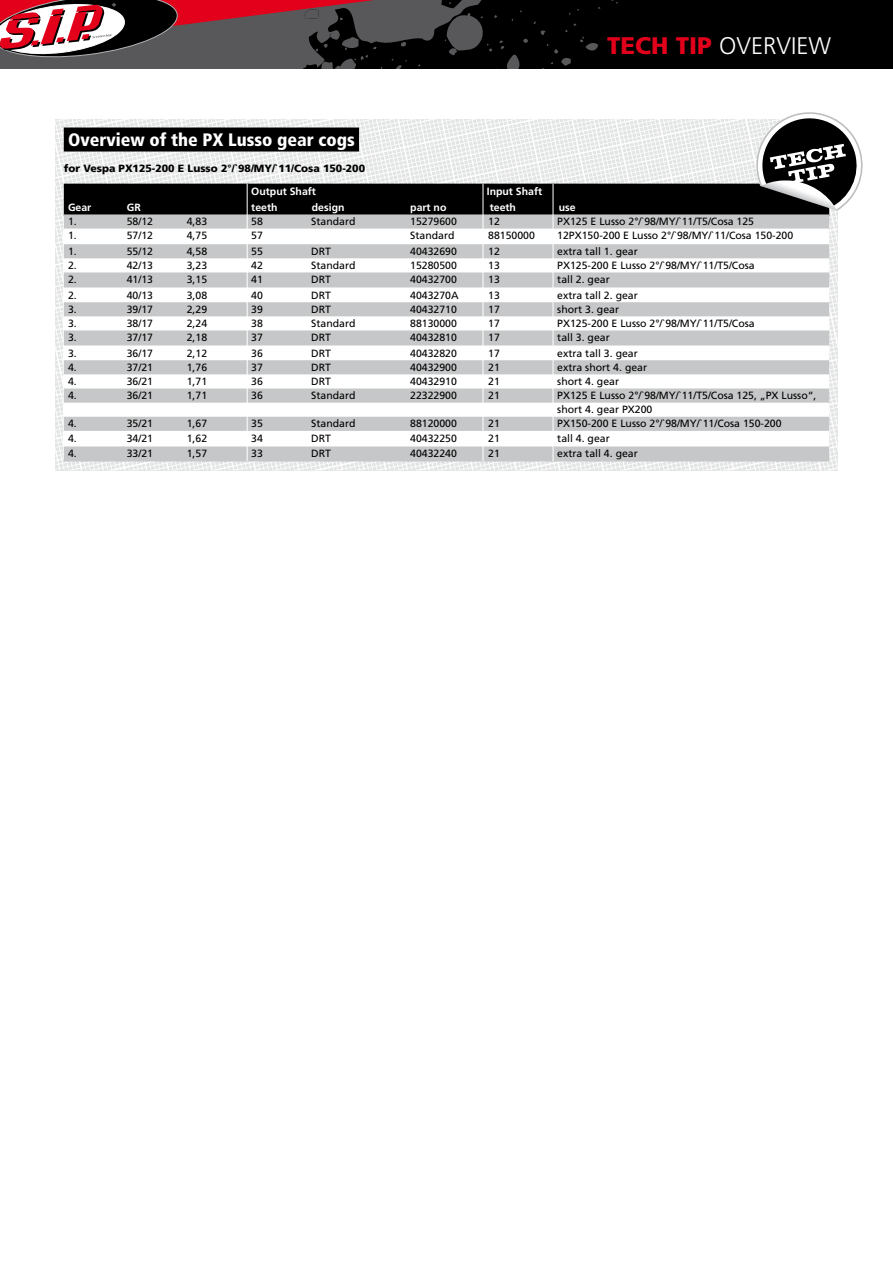
<style>
.page{position:relative;width:893px;height:1263px;background:#fff}
.page>*{position:absolute;margin:0;border:0;box-sizing:border-box;transform-origin:0 0}
.t1{font:300 24px "Frutiger LT Std";color:#fff}
.t2{font:900 condensed 18px "Frutiger LT Std";color:#fff}
.t3{font:10.5px/14.1px "Frutiger LT Std";color:#000}
.t4{font:700 10.5px "Frutiger LT Std";color:#fff}
.t5{font:900 10.5px "Frutiger LT Std";color:#000}
.s1{font-weight:900;color:#e2001a}
</style>
<div class="page">
<div style="left:0;top:0;width:893px;height:68px;background:#000"></div>
<svg style="left:0;top:0;width:600px;height:68px"></svg>
<svg style="left:55px;top:119px;width:654px;height:351px"></svg>
<svg style="left:709px;top:119px;width:37px;height:351px"></svg>
<div style="left:64px;top:184px;width:765px;height:16px;background:#000"></div>
<div style="left:64px;top:199px;width:765px;height:17px;background:#000"></div>
<div style="left:64px;top:214px;width:765px;height:15px;background:#c6c7c8"></div>
<div style="left:64px;top:229px;width:765px;height:15px;background:#fff"></div>
<div style="left:64px;top:244px;width:765px;height:15px;background:#c6c7c8"></div>
<div style="left:64px;top:258px;width:765px;height:15px;background:#fff"></div>
<div style="left:64px;top:272px;width:765px;height:15px;background:#c6c7c8"></div>
<div style="left:64px;top:288px;width:765px;height:15px;background:#fff"></div>
<div style="left:64px;top:302px;width:765px;height:15px;background:#c6c7c8"></div>
<div style="left:64px;top:316px;width:765px;height:15px;background:#fff"></div>
<div style="left:64px;top:330px;width:765px;height:15px;background:#c6c7c8"></div>
<div style="left:64px;top:346px;width:765px;height:15px;background:#fff"></div>
<div style="left:64px;top:360px;width:765px;height:15px;background:#c6c7c8"></div>
<div style="left:64px;top:374px;width:765px;height:15px;background:#fff"></div>
<div style="left:64px;top:388px;width:765px;height:15px;background:#c6c7c8"></div>
<div style="left:64px;top:403px;width:765px;height:15px;background:#fff"></div>
<div style="left:64px;top:417px;width:765px;height:15px;background:#c6c7c8"></div>
<div style="left:64px;top:431px;width:765px;height:15px;background:#fff"></div>
<div style="left:64px;top:446px;width:765px;height:15px;background:#c6c7c8"></div>
<div style="left:64px;top:128px;width:295px;height:24px;background:#000"></div>
<hr style="left:247px;top:184px;width:1px;height:277px;background:#fff">
<hr style="left:483px;top:184px;width:1px;height:277px;background:#fff">
<hr style="left:553px;top:184px;width:1px;height:277px;background:#fff">
<svg style="left:746px;top:112px;width:117px;height:358px"></svg>
<h2 class="t2" style="left:68px;top:129px;width:288px">Overview of the PX Lusso gear cogs</h2>
<p class="t5" style="left:64px;top:162px;width:303px">for Vespa PX125-200 E Lusso 2°/`98/MY/`11/Cosa 150-200</p>
<p class="t4" style="left:251px;top:185px;width:66px">Output Shaft</p>
<p class="t4" style="left:487px;top:185px;width:57px">Input Shaft</p>
<h1 class="t1" style="left:607px;top:32px;width:226px"><span class="s1">tech tip</span> OVERVIEW</h1>
<p class="t4" style="left:68px;top:201px;width:25px">Gear</p>
<p class="t4" style="left:127px;top:201px;width:15px">GR</p>
<p class="t4" style="left:251px;top:201px;width:28px">teeth</p>
<p class="t4" style="left:312px;top:201px;width:34px">design</p>
<p class="t4" style="left:410px;top:201px;width:38px">part no</p>
<p class="t4" style="left:490px;top:201px;width:28px">teeth</p>
<p class="t4" style="left:559px;top:201px;width:18px">use</p>
<p class="t3" style="left:68px;top:215px;width:10px">1.</p>
<p class="t3" style="left:127px;top:215px;width:28px">58/12</p>
<p class="t3" style="left:187px;top:215px;width:22px">4,83</p>
<p class="t3" style="left:251px;top:215px;width:13px">58</p>
<p class="t3" style="left:311px;top:215px;width:46px">Standard</p>
<p class="t3" style="left:410px;top:215px;width:48px">15279600</p>
<p class="t3" style="left:488px;top:215px;width:13px">12</p>
<p class="t3" style="left:557px;top:215px;width:198px">PX125 E Lusso 2°/`98/MY/`11/T5/Cosa 125</p>
<p class="t3" style="left:68px;top:229px;width:10px">1.</p>
<p class="t3" style="left:127px;top:229px;width:28px">57/12</p>
<p class="t3" style="left:187px;top:229px;width:22px">4,75</p>
<p class="t3" style="left:251px;top:229px;width:13px">57</p>
<p class="t3" style="left:410px;top:229px;width:46px">Standard</p>
<p class="t3" style="left:488px;top:229px;width:48px">88150000</p>
<p class="t3" style="left:557px;top:229px;width:237px">12PX150-200 E Lusso 2°/`98/MY/`11/Cosa 150-200</p>
<p class="t3" style="left:68px;top:244px;width:10px">1.</p>
<p class="t3" style="left:127px;top:244px;width:28px">55/12</p>
<p class="t3" style="left:187px;top:244px;width:22px">4,58</p>
<p class="t3" style="left:251px;top:244px;width:13px">55</p>
<p class="t3" style="left:311px;top:244px;width:21px">DRT</p>
<p class="t3" style="left:410px;top:244px;width:48px">40432690</p>
<p class="t3" style="left:488px;top:244px;width:13px">12</p>
<p class="t3" style="left:557px;top:244px;width:82px">extra tall 1. gear</p>
<p class="t3" style="left:68px;top:258px;width:10px">2.</p>
<p class="t3" style="left:127px;top:258px;width:28px">42/13</p>
<p class="t3" style="left:187px;top:258px;width:22px">3,23</p>
<p class="t3" style="left:251px;top:258px;width:13px">42</p>
<p class="t3" style="left:311px;top:258px;width:46px">Standard</p>
<p class="t3" style="left:410px;top:258px;width:48px">15280500</p>
<p class="t3" style="left:488px;top:258px;width:13px">13</p>
<p class="t3" style="left:557px;top:258px;width:199px">PX125-200 E Lusso 2°/`98/MY/`11/T5/Cosa</p>
<p class="t3" style="left:68px;top:273px;width:10px">2.</p>
<p class="t3" style="left:127px;top:273px;width:28px">41/13</p>
<p class="t3" style="left:187px;top:273px;width:22px">3,15</p>
<p class="t3" style="left:251px;top:273px;width:13px">41</p>
<p class="t3" style="left:311px;top:273px;width:21px">DRT</p>
<p class="t3" style="left:410px;top:273px;width:48px">40432700</p>
<p class="t3" style="left:488px;top:273px;width:13px">13</p>
<p class="t3" style="left:557px;top:273px;width:54px">tall 2. gear</p>
<p class="t3" style="left:68px;top:288px;width:10px">2.</p>
<p class="t3" style="left:127px;top:288px;width:28px">40/13</p>
<p class="t3" style="left:187px;top:288px;width:22px">3,08</p>
<p class="t3" style="left:251px;top:288px;width:13px">40</p>
<p class="t3" style="left:311px;top:288px;width:21px">DRT</p>
<p class="t3" style="left:410px;top:288px;width:50px">4043270A</p>
<p class="t3" style="left:488px;top:288px;width:13px">13</p>
<p class="t3" style="left:557px;top:288px;width:82px">extra tall 2. gear</p>
<p class="t3" style="left:68px;top:302px;width:10px">3.</p>
<p class="t3" style="left:127px;top:302px;width:28px">39/17</p>
<p class="t3" style="left:187px;top:302px;width:22px">2,29</p>
<p class="t3" style="left:251px;top:302px;width:13px">39</p>
<p class="t3" style="left:311px;top:302px;width:21px">DRT</p>
<p class="t3" style="left:410px;top:302px;width:48px">40432710</p>
<p class="t3" style="left:488px;top:302px;width:13px">17</p>
<p class="t3" style="left:557px;top:302px;width:63px">short 3. gear</p>
<p class="t3" style="left:68px;top:316px;width:10px">3.</p>
<p class="t3" style="left:127px;top:316px;width:28px">38/17</p>
<p class="t3" style="left:187px;top:316px;width:22px">2,24</p>
<p class="t3" style="left:251px;top:316px;width:13px">38</p>
<p class="t3" style="left:311px;top:316px;width:46px">Standard</p>
<p class="t3" style="left:410px;top:316px;width:48px">88130000</p>
<p class="t3" style="left:488px;top:316px;width:13px">17</p>
<p class="t3" style="left:557px;top:316px;width:199px">PX125-200 E Lusso 2°/`98/MY/`11/T5/Cosa</p>
<p class="t3" style="left:68px;top:331px;width:10px">3.</p>
<p class="t3" style="left:127px;top:331px;width:28px">37/17</p>
<p class="t3" style="left:187px;top:331px;width:22px">2,18</p>
<p class="t3" style="left:251px;top:331px;width:13px">37</p>
<p class="t3" style="left:311px;top:331px;width:21px">DRT</p>
<p class="t3" style="left:410px;top:331px;width:48px">40432810</p>
<p class="t3" style="left:488px;top:331px;width:13px">17</p>
<p class="t3" style="left:557px;top:331px;width:54px">tall 3. gear</p>
<p class="t3" style="left:68px;top:346px;width:10px">3.</p>
<p class="t3" style="left:127px;top:346px;width:28px">36/17</p>
<p class="t3" style="left:187px;top:346px;width:22px">2,12</p>
<p class="t3" style="left:251px;top:346px;width:13px">36</p>
<p class="t3" style="left:311px;top:346px;width:21px">DRT</p>
<p class="t3" style="left:410px;top:346px;width:48px">40432820</p>
<p class="t3" style="left:488px;top:346px;width:13px">17</p>
<p class="t3" style="left:557px;top:346px;width:82px">extra tall 3. gear</p>
<p class="t3" style="left:68px;top:360px;width:10px">4.</p>
<p class="t3" style="left:127px;top:360px;width:28px">37/21</p>
<p class="t3" style="left:187px;top:360px;width:22px">1,76</p>
<p class="t3" style="left:251px;top:360px;width:13px">37</p>
<p class="t3" style="left:311px;top:360px;width:21px">DRT</p>
<p class="t3" style="left:410px;top:360px;width:48px">40432900</p>
<p class="t3" style="left:488px;top:360px;width:13px">21</p>
<p class="t3" style="left:557px;top:360px;width:91px">extra short 4. gear</p>
<p class="t3" style="left:68px;top:374px;width:10px">4.</p>
<p class="t3" style="left:127px;top:374px;width:28px">36/21</p>
<p class="t3" style="left:187px;top:374px;width:22px">1,71</p>
<p class="t3" style="left:251px;top:374px;width:13px">36</p>
<p class="t3" style="left:311px;top:374px;width:21px">DRT</p>
<p class="t3" style="left:410px;top:374px;width:48px">40432910</p>
<p class="t3" style="left:488px;top:374px;width:13px">21</p>
<p class="t3" style="left:557px;top:374px;width:63px">short 4. gear</p>
<p class="t3" style="left:68px;top:389px;width:10px">4.</p>
<p class="t3" style="left:127px;top:389px;width:28px">36/21</p>
<p class="t3" style="left:187px;top:389px;width:22px">1,71</p>
<p class="t3" style="left:251px;top:389px;width:13px">36</p>
<p class="t3" style="left:311px;top:389px;width:46px">Standard</p>
<p class="t3" style="left:410px;top:389px;width:48px">22322900</p>
<p class="t3" style="left:488px;top:389px;width:13px">21</p>
<p class="t3" style="left:557px;top:389px;width:261px">PX125 E Lusso 2°/`98/MY/`11/T5/Cosa 125, „PX Lusso“, short 4. gear PX200</p>
<p class="t3" style="left:68px;top:417px;width:10px">4.</p>
<p class="t3" style="left:127px;top:417px;width:28px">35/21</p>
<p class="t3" style="left:187px;top:417px;width:22px">1,67</p>
<p class="t3" style="left:251px;top:417px;width:13px">35</p>
<p class="t3" style="left:311px;top:417px;width:46px">Standard</p>
<p class="t3" style="left:410px;top:417px;width:48px">88120000</p>
<p class="t3" style="left:488px;top:417px;width:13px">21</p>
<p class="t3" style="left:557px;top:417px;width:226px">PX150-200 E Lusso 2°/`98/MY/`11/Cosa 150-200</p>
<p class="t3" style="left:68px;top:431px;width:10px">4.</p>
<p class="t3" style="left:127px;top:431px;width:28px">34/21</p>
<p class="t3" style="left:187px;top:431px;width:22px">1,62</p>
<p class="t3" style="left:251px;top:431px;width:13px">34</p>
<p class="t3" style="left:311px;top:431px;width:21px">DRT</p>
<p class="t3" style="left:410px;top:431px;width:48px">40432250</p>
<p class="t3" style="left:488px;top:431px;width:13px">21</p>
<p class="t3" style="left:557px;top:431px;width:54px">tall 4. gear</p>
<p class="t3" style="left:68px;top:447px;width:10px">4.</p>
<p class="t3" style="left:127px;top:447px;width:28px">33/21</p>
<p class="t3" style="left:187px;top:447px;width:22px">1,57</p>
<p class="t3" style="left:251px;top:447px;width:13px">33</p>
<p class="t3" style="left:311px;top:447px;width:21px">DRT</p>
<p class="t3" style="left:410px;top:447px;width:48px">40432240</p>
<p class="t3" style="left:488px;top:447px;width:13px">21</p>
<p class="t3" style="left:557px;top:447px;width:82px">extra tall 4. gear</p>
</div>
